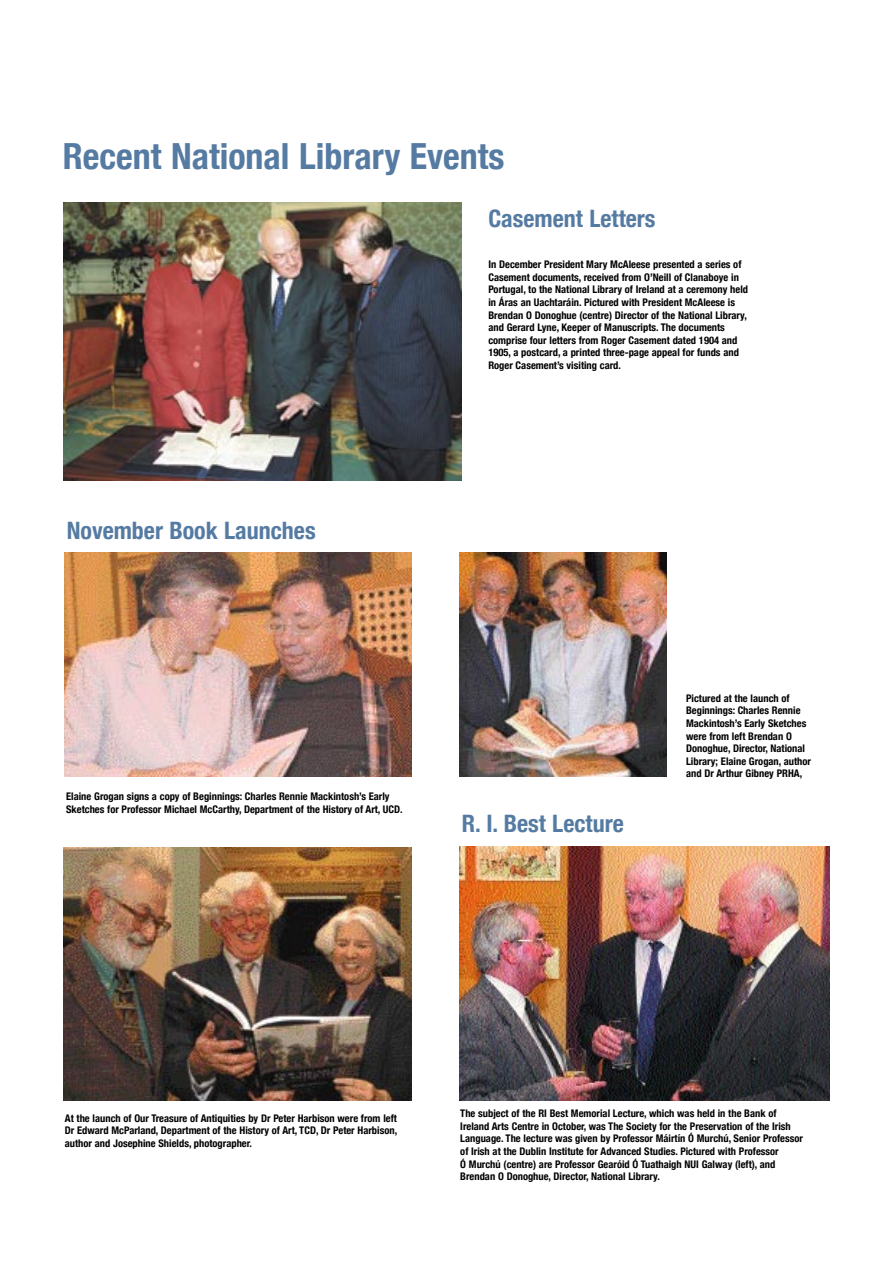
<style>
.page{position:relative;width:893px;height:1263px;background:#fff}
.page>*{position:absolute;margin:0;border:0;box-sizing:border-box;transform-origin:0 0}
.Story_Headline{font:700 condensed 36px "Helvetica Neue";color:#557ba3}
.Story_Headline-2{font:700 condensed 24px "Helvetica Neue";color:#557ba3}
.Story_Intro{font:700 condensed 24px "Helvetica Neue";color:#557ba3}
.t1{font:700 condensed 10.5px/12.6px "Helvetica Neue";color:#000}
</style>
<div class="page">
<img style="left:64px;top:847px;width:347px;height:253px">
<img style="left:64px;top:203px;width:397px;height:278px">
<img style="left:459px;top:553px;width:208px;height:224px">
<img style="left:64px;top:553px;width:348px;height:223px">
<img style="left:459px;top:846px;width:371px;height:254px">
<p class="Story_Headline" style="left:63px;top:134px;width:443px">Recent National Library Events</p>
<p class="Story_Headline-2" style="left:67px;top:516px;width:250px">November Book Launches</p>
<p class="Story_Intro" style="left:488px;top:204px;width:169px">Casement Letters</p>
<p class="t1" style="left:488px;top:258px;width:261px">In December President Mary McAleese presented a series of Casement documents, received from O’Neill of Clanaboye in Portugal, to the National Library of Ireland at a ceremony held in Áras an Uachtaráin. Pictured with President McAleese is Brendan O Donoghue (centre) Director of the National Library, and Gerard Lyne, Keeper of Manuscripts. The documents comprise four letters from Roger Casement dated 1904 and 1905, a postcard, a printed three-page appeal for funds and Roger Casement’s visiting card.</p>
<p class="t1" style="left:66px;top:790px;width:338px">Elaine Grogan signs a copy of Beginnings: Charles Rennie Mackintosh’s Early<br>Sketches for Professor Michael McCarthy, Department of the History of Art, UCD.</p>
<p class="Story_Headline-2" style="left:462px;top:809px;width:164px">R. I. Best Lecture</p>
<p class="t1" style="left:686px;top:691px;width:126px">Pictured at the launch of<br>Beginnings: Charles Rennie<br>Mackintosh’s Early Sketches were from left Brendan O<br>Donoghue, Director, National<br>Library; Elaine Grogan, author and Dr Arthur Gibney PRHA,</p>
<p class="t1" style="left:65px;top:1111px;width:334px;text-align:justify">At the launch of Our Treasure of Antiquities by Dr Peter Harbison were from left Dr Edward McParland, Department of the History of Art, TCD, Dr Peter Harbison, author and Josephine Shields, photographer.</p>
<p class="t1" style="left:460px;top:1107px;width:344px">The subject of the RI Best Memorial Lecture, which was held in the Bank of Ireland Arts Centre in October, was The Society for the Preservation of the Irish Language. The lecture was given by Professor Máirtín Ó Murchú, Senior Professor of Irish at the Dublin Institute for Advanced Studies. Pictured with Professor<br>Ó Murchú (centre) are Professor Gearóid Ó Tuathaigh NUI Galway (left), and Brendan O Donoghue, Director, National Library.</p>
</div>
